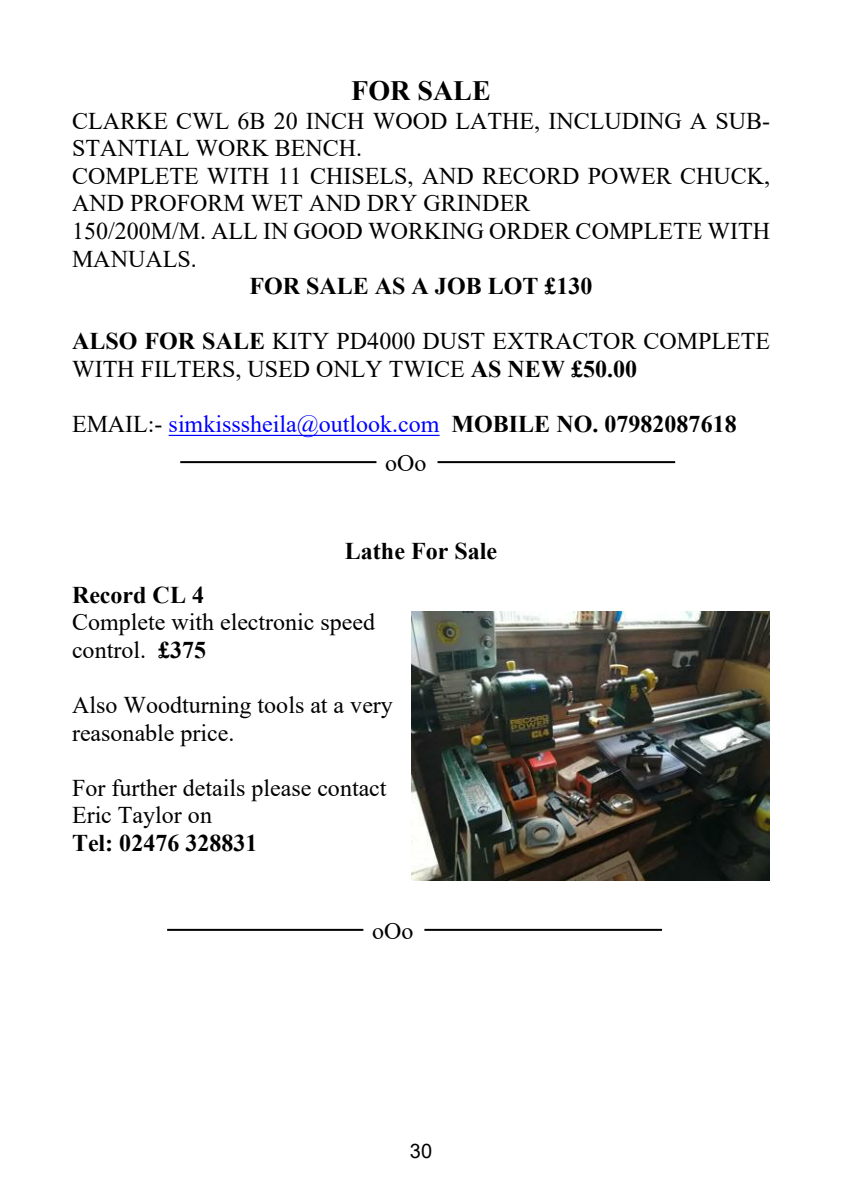
<style>
.page{position:relative;width:842px;height:1191px;background:#fff}
.page>*{position:absolute;margin:0;border:0;box-sizing:border-box;transform-origin:0 0}
.t1{font:700 28px "Times New Roman";color:#000}
.t2{font:24px/27.6px "Times New Roman";color:#000}
.t3{font:700 24px "Times New Roman";color:#000}
.t4{font:24px/38.8px "Times New Roman";color:#00f;text-align:center}
.t5{font:20px "Arial";color:#000}
.s1{font-weight:700}
.s2{color:#000}
.s3{font-weight:700;color:#000}
</style>
<div class="page">
<hr style="left:169px;top:435px;width:271px;height:1px;background:#00f">
<hr style="left:180px;top:461px;width:196px;height:2px;background:#000">
<hr style="left:437px;top:461px;width:238px;height:2px;background:#000">
<hr style="left:167px;top:929px;width:196px;height:2px;background:#000">
<hr style="left:424px;top:929px;width:238px;height:2px;background:#000">
<img style="left:412px;top:611px;width:358px;height:269px">
<p class="t1" style="left:351px;top:81px;width:141px">FOR SALE</p>
<p class="t2" style="left:72px;top:109px;width:700px">CLARKE CWL 6B 20 INCH WOOD LATHE, INCLUDING A SUB-STANTIAL WORK BENCH.<br>COMPLETE WITH 11 CHISELS, AND RECORD POWER CHUCK, AND PROFORM WET AND DRY GRINDER<br>150/200M/M. ALL IN GOOD WORKING ORDER COMPLETE WITH MANUALS.</p>
<p class="t3" style="left:249px;top:278px;width:345px">FOR SALE AS A JOB LOT £130</p>
<p class="t2" style="left:72px;top:330px;width:700px"><span class="s1">ALSO FOR SALE</span> KITY PD4000 DUST EXTRACTOR COMPLETE<br>WITH FILTERS, USED ONLY TWICE <span class="s1">AS NEW £50.00</span></p>
<p class="t4" style="left:72px;top:407px;width:666px"><span class="s2">EMAIL:-</span> simkisssheila@outlook.com <span class="s3">MOBILE NO. 07982087618 </span><span class="s2">oOo</span></p>
<p class="t3" style="left:345px;top:542px;width:154px">Lathe For Sale</p>
<p class="t3" style="left:72px;top:586px;width:134px">Record CL 4</p>
<p class="t2" style="left:72px;top:610px;width:305px">Complete with electronic speed control. <span class="s1">£375</span></p>
<p class="t2" style="left:72px;top:693px;width:322px">Also Woodturning tools at a very reasonable price.</p>
<p class="t2" style="left:72px;top:776px;width:316px">For further details please contact<br>Eric Taylor on</p>
<p class="t3" style="left:72px;top:834px;width:187px">Tel: 02476 328831</p>
<p class="t2" style="left:372px;top:919px;width:43px">oOo</p>
<p class="t5" style="left:410px;top:1143px;width:24px">30</p>
</div>
